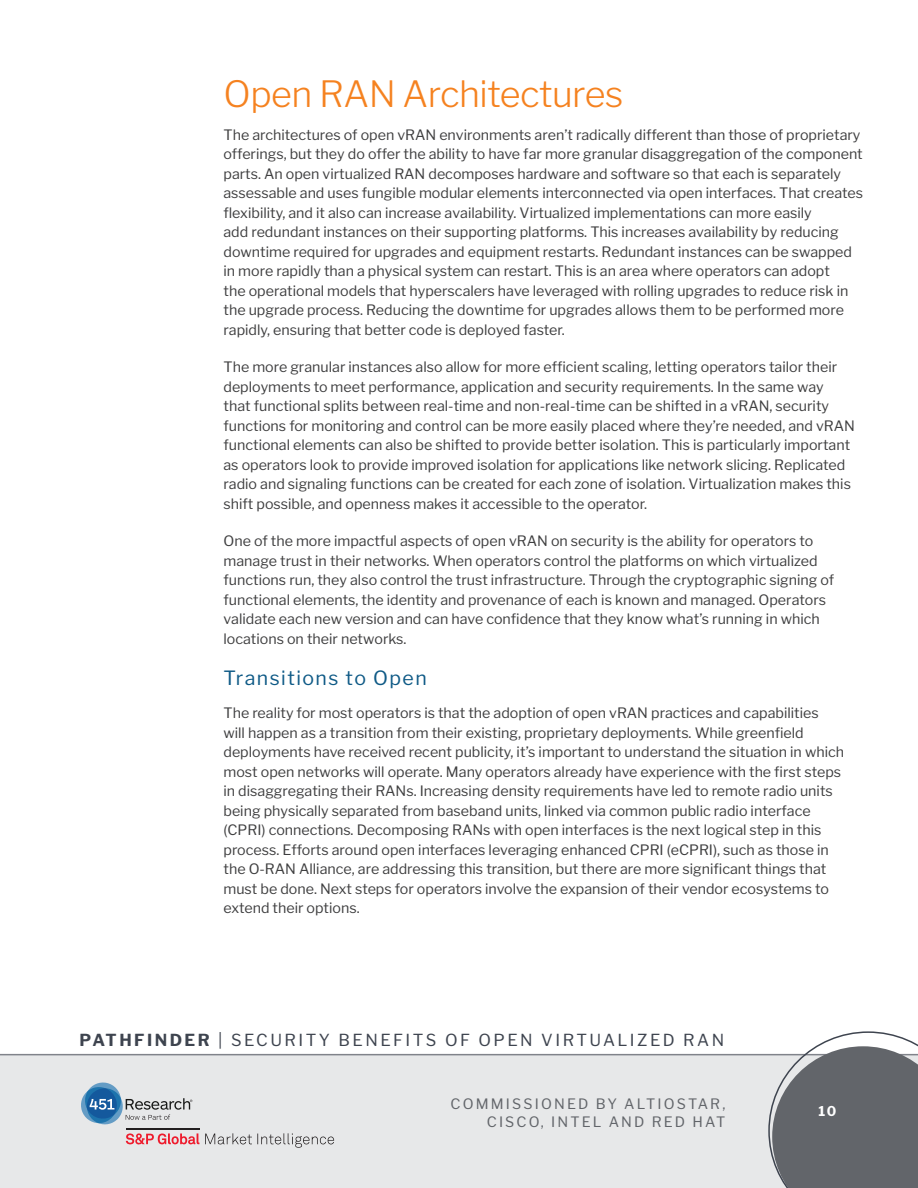
<style>
.page{position:relative;width:918px;height:1188px;background:#fff}
.page>*{position:absolute;margin:0;border:0;box-sizing:border-box;transform-origin:0 0}
.Header_1{font:300 36px "Libre Franklin";letter-spacing:-.015em;color:#f58220}
.Header_2{font:19.5px "Libre Franklin";letter-spacing:.075em;color:#0f5a86}
.t1{font:16.5px "Libre Franklin";letter-spacing:.15em;color:#3e444f}
.t2{font:14.25px/19.5px "Libre Franklin";color:#3e3e3f}
.t3{font:14.25px/17.1px "Libre Franklin";letter-spacing:.15em;color:#62656a;text-align:right}
.t4{font:700 13.5px "Libre Franklin";color:#fff}
.s1{font-weight:700}
</style>
<div class="page">
<div style="left:0;top:1054px;width:918px;height:134px;background:#e7e8e9"></div>
<hr style="left:0;top:1054px;width:918px;height:1px;background:#80838a">
<svg style="left:768px;top:1031px;width:150px;height:157px"></svg>
<svg style="left:126px;top:1133px;width:73px;height:12px"></svg>
<hr style="left:126px;top:1128px;width:73px;height:2px;background:#231f20">
<svg style="left:205px;top:1133px;width:129px;height:15px"></svg>
<svg style="left:81px;top:1082px;width:111px;height:43px"></svg>
<p class="Header_1" style="left:224px;top:72px;width:401px">Open RAN Architectures</p>
<p class="t2" style="left:224px;top:125px;width:641px">The architectures of open vRAN environments aren’t radically different than those of proprietary offerings, but they do offer the ability to have far more granular disaggregation of the component parts. An open virtualized RAN decomposes hardware and software so that each is separately assessable and uses fungible modular elements interconnected via open interfaces. That creates flexibility, and it also can increase availability. Virtualized implementations can more easily<br>add redundant instances on their supporting platforms. This increases availability by reducing downtime required for upgrades and equipment restarts. Redundant instances can be swapped in more rapidly than a physical system can restart. This is an area where operators can adopt<br>the operational models that hyperscalers have leveraged with rolling upgrades to reduce risk in the upgrade process. Reducing the downtime for upgrades allows them to be performed more rapidly, ensuring that better code is deployed faster.</p>
<p class="t2" style="left:224px;top:357px;width:633px">The more granular instances also allow for more efficient scaling, letting operators tailor their deployments to meet performance, application and security requirements. In the same way<br>that functional splits between real-time and non-real-time can be shifted in a vRAN, security functions for monitoring and control can be more easily placed where they’re needed, and vRAN functional elements can also be shifted to provide better isolation. This is particularly important as operators look to provide improved isolation for applications like network slicing. Replicated radio and signaling functions can be created for each zone of isolation. Virtualization makes this shift possible, and openness makes it accessible to the operator.</p>
<p class="t2" style="left:224px;top:531px;width:612px">One of the more impactful aspects of open vRAN on security is the ability for operators to manage trust in their networks. When operators control the platforms on which virtualized functions run, they also control the trust infrastructure. Through the cryptographic signing of functional elements, the identity and provenance of each is known and managed. Operators validate each new version and can have confidence that they know what’s running in which locations on their networks.</p>
<p class="Header_2" style="left:224px;top:666px;width:205px">Transitions to Open</p>
<p class="t2" style="left:224px;top:703px;width:622px">The reality for most operators is that the adoption of open vRAN practices and capabilities<br>will happen as a transition from their existing, proprietary deployments. While greenfield deployments have received recent publicity, it’s important to understand the situation in which most open networks will operate. Many operators already have experience with the first steps in disaggregating their RANs. Increasing density requirements have led to remote radio units being physically separated from baseband units, linked via common public radio interface (CPRI) connections. Decomposing RANs with open interfaces is the next logical step in this process. Efforts around open interfaces leveraging enhanced CPRI (eCPRI), such as those in the O-RAN Alliance, are addressing this transition, but there are more significant things that must be done. Next steps for operators involve the expansion of their vendor ecosystems to extend their options.</p>
<p class="t1" style="left:80px;top:1030px;width:646px"><span class="s1">PATHFINDER</span> | SECURITY BENEFITS OF OPEN VIRTUALIZED RAN</p>
<p class="t3" style="left:451px;top:1096px;width:276px">COMMISSIONED BY ALTIOSTAR,<br>CISCO, INTEL AND RED HAT</p>
<p class="t4" style="left:818px;top:1103px;width:19px">10</p>
</div>
